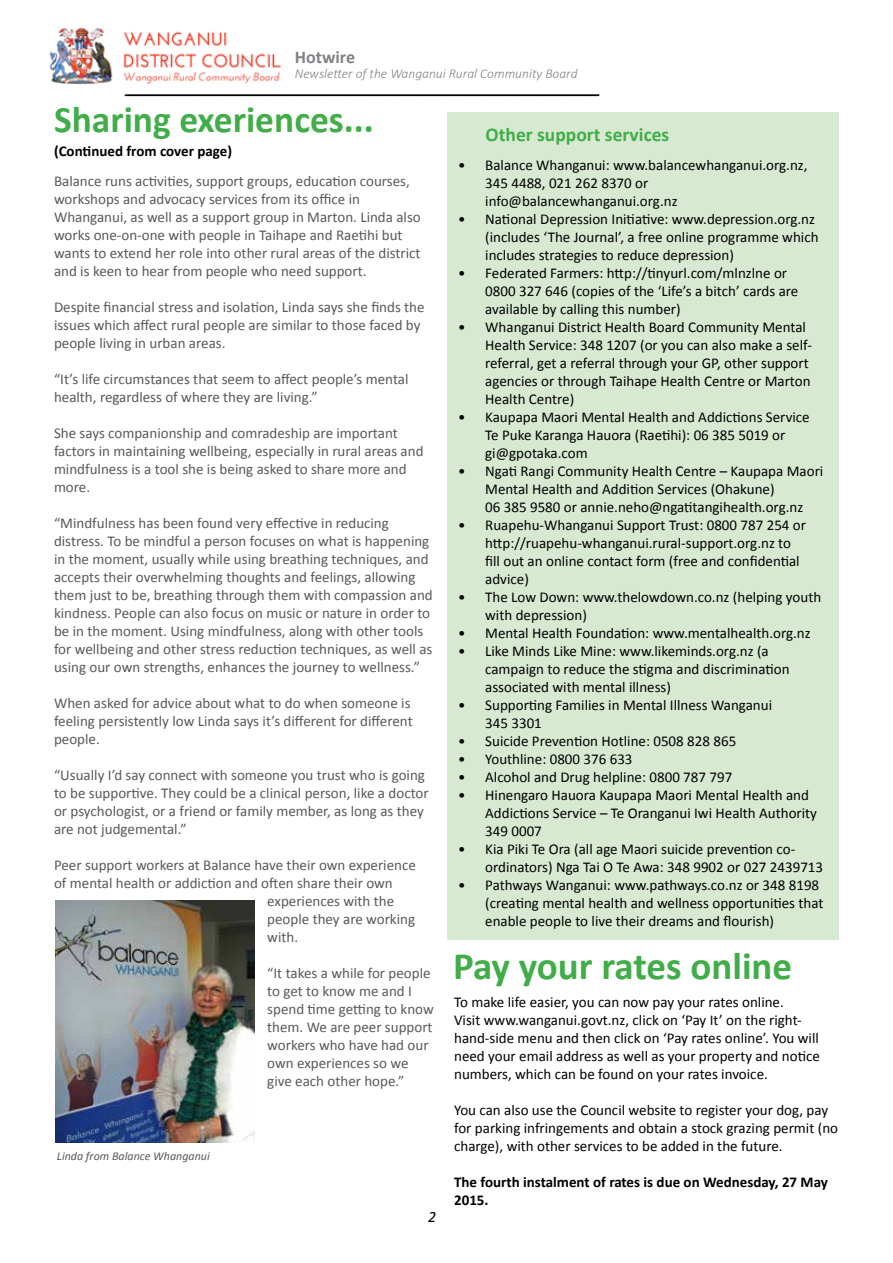
<style>
.page{position:relative;width:893px;height:1263px;background:#fff}
.page>*{position:absolute;margin:0;border:0;box-sizing:border-box;transform-origin:0 0}
.t1{font:700 39px "Calibri";color:#41ad49}
.t2{font:700 37.5px "Calibri";color:#41ad49}
.t3{font:700 19.5px "Calibri";color:#41ad49}
.t4{font:700 18px "Calibri";color:#808285}
.t5{font:italic 15.75px "Calibri";color:#000}
.t6{font:15px/18px "Calibri";color:#000}
.t7{font:15px/18px "Calibri";color:#58595b}
.t8{font:700 15px/18px "Calibri";color:#000}
.t9{font:italic 300 13.5px "Calibri";color:#808285}
.t10{font:italic 12px "Calibri";color:#58595b}
</style>
<div class="page">
<div style="left:448px;top:113px;width:391px;height:827px;background:#d8e9d2"></div>
<img style="left:55px;top:900px;width:199px;height:242px">
<img style="left:49px;top:27px;width:232px;height:57px">
<svg style="left:124px;top:94px;width:476px;height:2px"></svg>
<p class="t4" style="left:295px;top:46px;width:62px">Hotwire</p>
<p class="t9" style="left:295px;top:66px;width:284px">Newsletter of the Wanganui Rural Community Board</p>
<h2 class="t2" style="left:54px;top:95px;width:321px">Sharing exeriences...</h2>
<p class="t7" style="left:54px;top:172px;width:368px">Balance runs activities, support groups, education courses, workshops and advocacy services from its office in Whanganui, as well as a support group in Marton. Linda also works one-on-one with people in Taihape and Raetihi but wants to extend her role into other rural areas of the district and is keen to hear from people who need support.</p>
<p class="t7" style="left:54px;top:298px;width:372px">Despite financial stress and isolation, Linda says she finds the issues which affect rural people are similar to those faced by people living in urban areas.</p>
<p class="t7" style="left:54px;top:370px;width:356px">“It’s life circumstances that seem to affect people’s mental health, regardless of where they are living.”</p>
<p class="t7" style="left:54px;top:424px;width:371px">She says companionship and comradeship are important factors in maintaining wellbeing, especially in rural areas and mindfulness is a tool she is being asked to share more and more.</p>
<p class="t7" style="left:54px;top:514px;width:380px">“Mindfulness has been found very effective in reducing distress. To be mindful a person focuses on what is happening in the moment, usually while using breathing techniques, and accepts their overwhelming thoughts and feelings, allowing them just to be, breathing through them with compassion and kindness. People can also focus on music or nature in order to be in the moment. Using mindfulness, along with other tools for wellbeing and other stress reduction techniques, as well as using our own strengths, enhances the journey to wellness.”</p>
<p class="t7" style="left:54px;top:694px;width:360px">When asked for advice about what to do when someone is feeling persistently low Linda says it’s different for different people.</p>
<p class="t7" style="left:54px;top:766px;width:376px">“Usually I’d say connect with someone you trust who is going to be supportive. They could be a clinical person, like a doctor or psychologist, or a friend or family member, as long as they are not judgemental.”</p>
<p class="t7" style="left:54px;top:856px;width:363px">Peer support workers at Balance have their own experience</p>
<p class="t7" style="left:54px;top:874px;width:340px">of mental health or addiction and often share their own</p>
<p class="t7" style="left:267px;top:892px;width:128px">experiences with the</p>
<p class="t7" style="left:267px;top:910px;width:149px">people they are working</p>
<p class="t7" style="left:267px;top:928px;width:32px">with.</p>
<p class="t7" style="left:267px;top:964px;width:168px">“It takes a while for people to get to know me and I spend time getting to know them. We are peer support workers who have had our own experiences so we give each other hope.”</p>
<p class="t8" style="left:54px;top:142px;width:180px">(Continued from cover page)</p>
<p class="t10" style="left:57px;top:1148px;width:154px">Linda from Balance Whanganui</p>
<p class="t5" style="left:428px;top:1206px;width:9px">2</p>
<h3 class="t3" style="left:486px;top:122px;width:185px">Other support services</h3>
<p class="t6" style="left:485px;top:156px;width:324px;text-indent:-27px">• Balance Whanganui: www.balancewhanganui.org.nz,<br>345 4488, 021 262 8370 or info@balancewhanganui.org.nz</p>
<p class="t6" style="left:485px;top:210px;width:335px;text-indent:-27px">• National Depression Initiative: www.depression.org.nz (includes ‘The Journal’, a free online programme which includes strategies to reduce depression)</p>
<p class="t6" style="left:485px;top:264px;width:315px;text-indent:-27px">• Federated Farmers: http://tinyurl.com/mlnzlne or<br>0800 327 646 (copies of the ‘Life’s a bitch’ cards are available by calling this number)</p>
<p class="t6" style="left:485px;top:318px;width:328px;text-indent:-27px">• Whanganui District Health Board Community Mental Health Service: 348 1207 (or you can also make a self&shy;referral, get a referral through your GP, other support agencies or through Taihape Health Centre or Marton Health Centre)</p>
<p class="t6" style="left:485px;top:408px;width:326px;text-indent:-27px">• Kaupapa Maori Mental Health and Addictions Service<br>Te Puke Karanga Hauora (Raetihi): 06 385 5019 or gi@gpotaka.com</p>
<p class="t6" style="left:485px;top:462px;width:340px;text-indent:-27px">• Ngati Rangi Community Health Centre – Kaupapa Maori<br>Mental Health and Addition Services (Ohakune)<br>06 385 9580 or annie.neho@ngatitangihealth.org.nz</p>
<p class="t6" style="left:485px;top:516px;width:322px;text-indent:-27px">• Ruapehu-Whanganui Support Trust: 0800 787 254 or http://ruapehu-whanganui.rural-support.org.nz to fill out an online contact form (free and confidential advice)</p>
<p class="t6" style="left:485px;top:588px;width:337px;text-indent:-27px">• The Low Down: www.thelowdown.co.nz (helping youth with depression)</p>
<p class="t6" style="left:458px;top:624px;width:354px">• Mental Health Foundation: www.mentalhealth.org.nz</p>
<p class="t6" style="left:485px;top:642px;width:306px;text-indent:-27px">• Like Minds Like Mine: www.likeminds.org.nz (a campaign to reduce the stigma and discrimination associated with mental illness)</p>
<p class="t6" style="left:485px;top:696px;width:288px;text-indent:-27px">• Supporting Families in Mental Illness Wanganui<br>345 3301</p>
<p class="t6" style="left:458px;top:732px;width:279px">• Suicide Prevention Hotline: 0508 828 865</p>
<p class="t6" style="left:458px;top:750px;width:176px">• Youthline: 0800 376 633</p>
<p class="t6" style="left:458px;top:768px;width:276px">• Alcohol and Drug helpline: 0800 787 797</p>
<p class="t6" style="left:485px;top:786px;width:333px;text-indent:-27px">• Hinengaro Hauora Kaupapa Maori Mental Health and<br>Addictions Service – Te Oranganui Iwi Health Authority<br>349 0007</p>
<p class="t6" style="left:485px;top:840px;width:339px;text-indent:-27px">• Kia Piki Te Ora (all age Maori suicide prevention co&shy;ordinators) Nga Tai O Te Awa: 348 9902 or 027 2439713</p>
<p class="t6" style="left:485px;top:876px;width:340px;text-indent:-27px">• Pathways Wanganui: www.pathways.co.nz or 348 8198 (creating mental health and wellness opportunities that enable people to live their dreams and flourish)</p>
<h1 class="t1" style="left:453px;top:941px;width:341px">Pay your rates online</h1>
<p class="t6" style="left:454px;top:993px;width:367px">To make life easier, you can now pay your rates online.<br>Visit www.wanganui.govt.nz, click on ‘Pay It’ on the right&shy;hand-side menu and then click on ‘Pay rates online’. You will need your email address as well as your property and notice numbers, which can be found on your rates invoice.</p>
<p class="t6" style="left:454px;top:1101px;width:385px">You can also use the Council website to register your dog, pay for parking infringements and obtain a stock grazing permit (no charge), with other services to be added in the future.</p>
<p class="t8" style="left:454px;top:1173px;width:375px">The fourth instalment of rates is due on Wednesday, 27 May<br>2015.</p>
</div>
